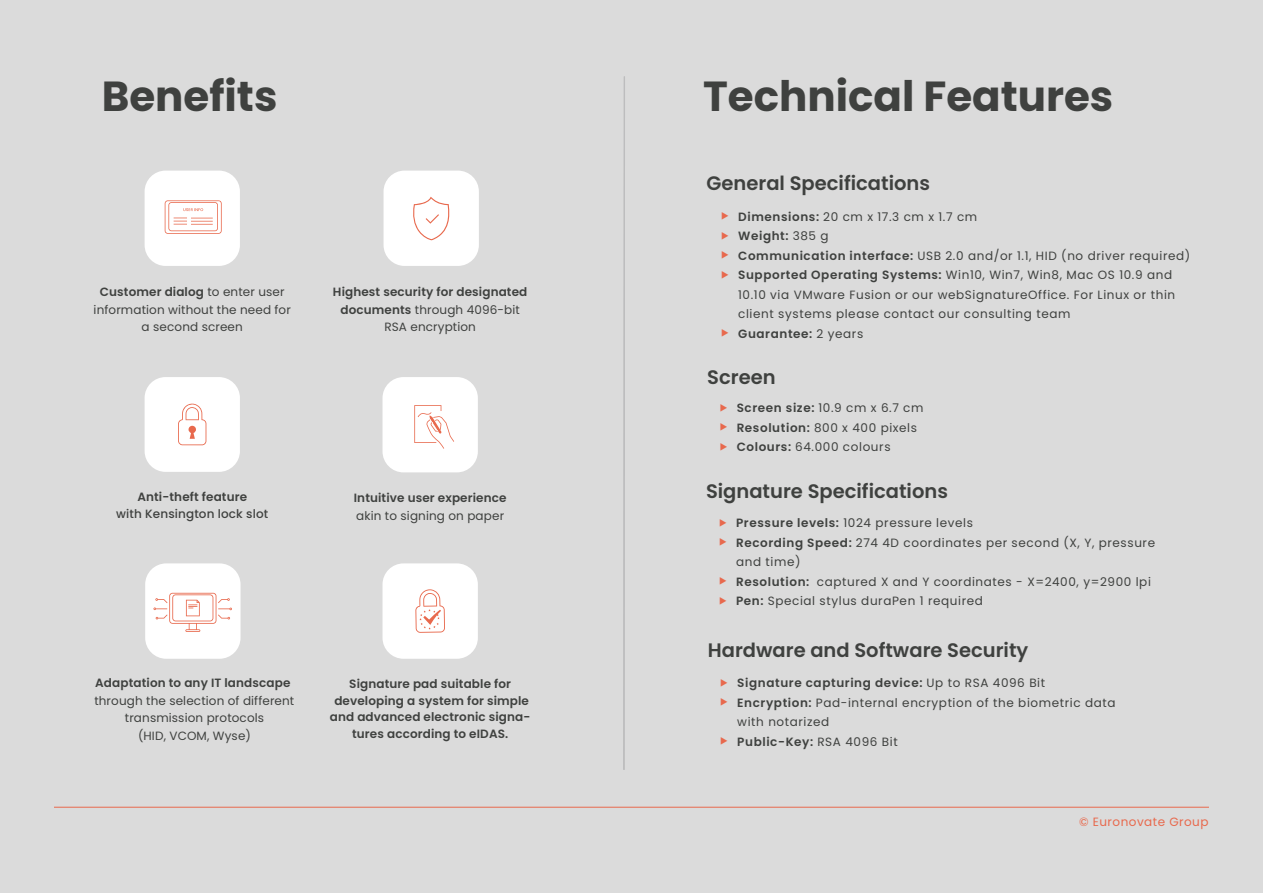
<style>
.page{position:relative;width:1263px;height:893px;background:#fff}
.page>*{position:absolute;margin:0;border:0;box-sizing:border-box;transform-origin:0 0}
.t1{font:700 42px "Poppins";color:#3f413f}
.t2{font:600 19.5px "Poppins";color:#3f413f}
.t3{font:12px/19.5px "Poppins";letter-spacing:.05em;color:#3f413f}
.t4{font:600 12px/16.5px "Poppins";letter-spacing:.01em;color:#3f413f;text-align:center}
.t5{font:12px/17.5px "Poppins";letter-spacing:.01em;color:#3f413f;text-align:center}
.t6{font:500 12px "Poppins";letter-spacing:.01em;color:#3f413f}
.t7{font:12px "Poppins";letter-spacing:.04em;color:#e8694d}
.s1{font-weight:600}
.s2{font-weight:400}
</style>
<div class="page">
<div style="left:1px;top:0;width:1262px;height:893px;background:#dbdbdb"></div>
<hr style="left:54px;top:807px;width:1155px;height:1px;background:#e8694d">
<svg style="left:624px;top:76px;width:1px;height:694px"></svg>
<div style="left:145px;top:171px;width:95px;height:95px;background:#fff;border-radius:21px"></div>
<svg style="left:165px;top:200px;width:57px;height:34px"></svg>
<div style="left:383px;top:171px;width:96px;height:95px;background:#fff;border-radius:21px"></div>
<svg style="left:413px;top:197px;width:37px;height:43px"></svg>
<div style="left:145px;top:377px;width:95px;height:95px;background:#fff;border-radius:21px"></div>
<svg style="left:178px;top:403px;width:28px;height:42px"></svg>
<div style="left:145px;top:563px;width:96px;height:96px;background:#fff;border-radius:21px"></div>
<svg style="left:153px;top:593px;width:79px;height:39px"></svg>
<div style="left:382px;top:377px;width:96px;height:95px;background:#fff;border-radius:21px"></div>
<svg style="left:414px;top:405px;width:40px;height:44px"></svg>
<div style="left:382px;top:563px;width:96px;height:96px;background:#fff;border-radius:21px"></div>
<svg style="left:415px;top:589px;width:30px;height:44px"></svg>
<h1 class="t1" style="left:102px;top:72px;width:177px">Benefits</h1>
<p class="t5" style="left:94px;top:283px;width:199px"><span class="s1">Customer dialog</span> to enter user information without the need for a second screen</p>
<p class="t4" style="left:333px;top:283px;width:196px;line-height:17.5px">Highest security for designated documents <span class="s2">through 4096-bit<br>RSA encryption</span></p>
<p class="t4" style="left:137px;top:488px;width:111px">Anti-theft feature</p>
<p class="t6" style="left:116px;top:507px;width:154px">with Kensington lock slot</p>
<p class="t4" style="left:354px;top:490px;width:154px">Intuitive user experience</p>
<p class="t5" style="left:356px;top:507px;width:149px">akin to signing on paper</p>
<p class="t4" style="left:95px;top:675px;width:197px">Adaptation to any IT landscape</p>
<p class="t5" style="left:94px;top:692px;width:201px">through the selection of different transmission protocols<br>(HID, VCOM, Wyse)</p>
<p class="t4" style="left:330px;top:676px;width:202px">Signature pad suitable for developing a system for simple and advanced electronic signa&shy;tures according to eIDAS.</p>
<h1 class="t1" style="left:703px;top:72px;width:412px">Technical Features</h1>
<h2 class="t2" style="left:707px;top:172px;width:225px">General Specifications</h2>
<p class="t3" style="left:738px;top:207px;width:454px"><span class="s1">Dimensions:</span> 20 cm x 17.3 cm x 1.7 cm<br><span class="s1">Weight:</span> 385 g<br><span class="s1">Communication interface:</span> USB 2.0 and/or 1.1, HID (no driver required)<br><span class="s1">Supported Operating Systems:</span> Win10, Win7, Win8, Mac OS 10.9 and 10.10 via VMware Fusion or our webSignatureOffice. For Linux or thin client systems please contact our consulting team<br><span class="s1">Guarantee:</span> 2 years</p>
<h2 class="t2" style="left:707px;top:366px;width:70px">Screen</h2>
<p class="t3" style="left:737px;top:398px;width:188px"><span class="s1">Screen size:</span> 10.9 cm x 6.7 cm<br><span class="s1">Resolution:</span> 800 x 400 pixels<br><span class="s1">Colours:</span> 64.000 colours</p>
<h2 class="t2" style="left:706px;top:480px;width:243px">Signature Specifications</h2>
<p class="t3" style="left:736px;top:513px;width:421px"><span class="s1">Pressure levels:</span> 1024 pressure levels<br><span class="s1">Recording Speed:</span> 274 4D coordinates per second (X, Y, pressure and time)<br><span class="s1">Resolution:</span> captured X and Y coordinates - X=2400, y=2900 lpi <span class="s1">Pen:</span> Special stylus duraPen 1 required</p>
<h2 class="t2" style="left:708px;top:639px;width:322px">Hardware and Software Security</h2>
<p class="t3" style="left:737px;top:673px;width:380px"><span class="s1">Signature capturing device:</span> Up to RSA 4096 Bit <span class="s1">Encryption:</span> Pad-internal encryption of the biometric data with notarized<br><span class="s1">Public-Key:</span> RSA 4096 Bit</p>
<p class="t7" style="left:1079px;top:815px;width:131px">© Euronovate Group</p>
</div>
